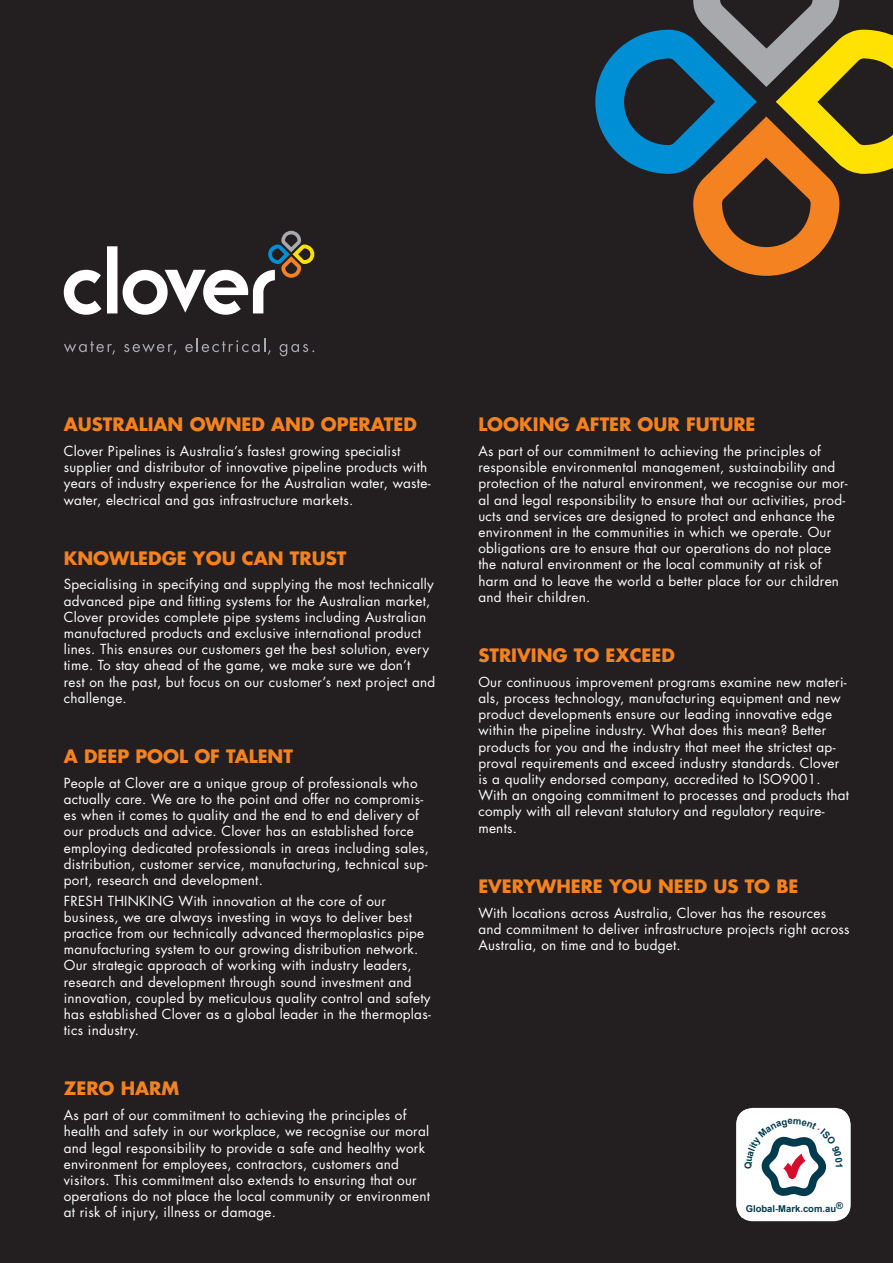
<style>
.page{position:relative;width:893px;height:1263px;background:#231f20}
.page>*{position:absolute;margin:0;border:0;box-sizing:border-box;transform-origin:0 0}
.t1{font:700 18px "Futura";color:#f58220}
.t2{font:13.5px/16.2px "Futura";letter-spacing:.02em;color:#fff}
.t3{font:700 9.45px "Arial";color:#003b4d}
.s1{color:#d30d2b}
</style>
<div class="page">
<svg style="left:595px;top:0;width:298px;height:276px"></svg>
<div style="left:736px;top:1108px;width:114px;height:113px;background:#fff;border-radius:17px"></div>
<svg style="left:64px;top:231px;width:250px;height:84px"></svg>
<svg style="left:64px;top:341px;width:51px;height:14px"></svg>
<svg style="left:124px;top:344px;width:52px;height:11px"></svg>
<svg style="left:185px;top:338px;width:86px;height:17px"></svg>
<svg style="left:280px;top:344px;width:34px;height:12px"></svg>
<svg style="left:736px;top:1109px;width:114px;height:109px"></svg>
<h1 class="t1" style="left:64px;top:412px;width:355px">AUSTRALIAN OWNED AND OPERATED</h1>
<p class="t2" style="left:64px;top:443px;width:368px">Clover Pipelines is Australia’s fastest growing specialist supplier and distributor of innovative pipeline products with years of industry experience for the Australian water, waste&shy;water, electrical and gas infrastructure markets.</p>
<h1 class="t1" style="left:64px;top:545px;width:284px">KNOWLEDGE YOU CAN TRUST</h1>
<p class="t2" style="left:64px;top:576px;width:373px">Specialising in specifying and supplying the most technically advanced pipe and fitting systems for the Australian market, Clover provides complete pipe systems including Australian manufactured products and exclusive international product lines. This ensures our customers get the best solution, every time. To stay ahead of the game, we make sure we don’t<br>rest on the past, but focus on our customer’s next project and challenge.</p>
<h1 class="t1" style="left:64px;top:744px;width:231px">A DEEP POOL OF TALENT</h1>
<p class="t2" style="left:64px;top:775px;width:367px">People at Clover are a unique group of professionals who actually care. We are to the point and offer no compromis&shy;es when it comes to quality and the end to end delivery of our products and advice. Clover has an established force employing dedicated professionals in areas including sales, distribution, customer service, manufacturing, technical sup&shy;port, research and development.</p>
<p class="t2" style="left:64px;top:892px;width:368px">FRESH THINKING With innovation at the core of our business, we are always investing in ways to deliver best practice from our technically advanced thermoplastics pipe manufacturing system to our growing distribution network.<br>Our strategic approach of working with industry leaders, research and development through sound investment and innovation, coupled by meticulous quality control and safety has established Clover as a global leader in the thermoplas&shy;tics industry.</p>
<h1 class="t1" style="left:64px;top:1076px;width:117px">ZERO HARM</h1>
<p class="t2" style="left:64px;top:1107px;width:368px">As part of our commitment to achieving the principles of health and safety in our workplace, we recognise our moral and legal responsibility to provide a safe and healthy work environment for employees, contractors, customers and visitors. This commitment also extends to ensuring that our operations do not place the local community or environment at risk of injury, illness or damage.</p>
<h1 class="t1" style="left:478px;top:412px;width:279px">LOOKING AFTER OUR FUTURE</h1>
<p class="t2" style="left:478px;top:443px;width:371px">As part of our commitment to achieving the principles of responsible environmental management, sustainability and protection of the natural environment, we recognise our mor&shy;al and legal responsibility to ensure that our activities, prod&shy;ucts and services are designed to protect and enhance the environment in the communities in which we operate. Our obligations are to ensure that our operations do not place the natural environment or the local community at risk of harm and to leave the world a better place for our children and their children.</p>
<h1 class="t1" style="left:478px;top:643px;width:198px">STRIVING TO EXCEED</h1>
<p class="t2" style="left:478px;top:673px;width:372px">Our continuous improvement programs examine new materi&shy;als, process technology, manufacturing equipment and new product developments ensure our leading innovative edge within the pipeline industry. What does this mean? Better products for you and the industry that meet the strictest ap&shy;proval requirements and exceed industry standards. Clover is a quality endorsed company, accredited to ISO9001.<br>With an ongoing commitment to processes and products that comply with all relevant statutory and regulatory require&shy;ments.</p>
<h1 class="t1" style="left:478px;top:873px;width:322px">EVERYWHERE YOU NEED US TO BE</h1>
<p class="t2" style="left:478px;top:904px;width:373px">With locations across Australia, Clover has the resources and commitment to deliver infrastructure projects right across<br>Australia, on time and to budget.</p>
<p class="t3" style="left:746px;top:1202px;width:99px">Global<span class="s1">-</span>Mark<span class="s1">.</span>com<span class="s1">.</span>au®</p>
</div>
